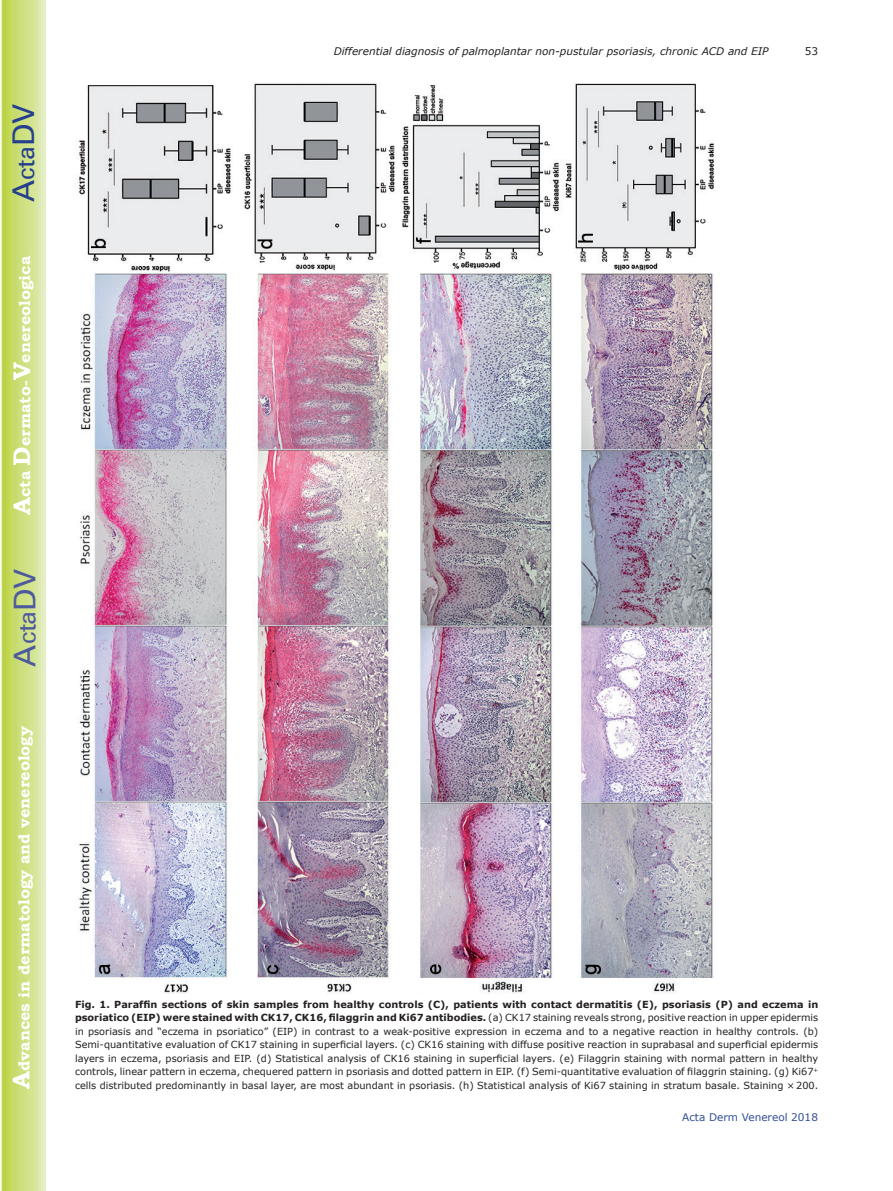
<style>
.page{position:relative;width:893px;height:1191px;background:#fff}
.page>*{position:absolute;margin:0;border:0;box-sizing:border-box;transform-origin:0 0}
.t1{font:30px "Univers";color:#4d5a9e}
.t2{font:30px "Univers";color:#253f8e}
.t3{font:700 15.75px "Bookman Old Style";color:#fff}
.t4{font:italic 10.5px "Verdana";color:#231f20}
.t5{font:10.5px "Verdana";color:#324f95}
.t6{font:10.5px "Verdana";color:#231f20}
.t7{font:9.75px/13.5px "Verdana";color:#231f20;text-align:justify}
.s1{font-size:24px}
.s2{font-weight:700}
</style>
<div class="page">
<svg style="left:1px;top:0;width:45px;height:1191px;background:#cfe084"></svg>
<img style="left:78px;top:83px;width:636px;height:910px">
<h1 class="t2" style="left:6px;top:202px;width:100px;rotate:-90deg">A<span class="s1">cta</span>DV</h1>
<h2 class="t3" style="left:15px;top:515px;width:260px;rotate:-90deg"><span class="s1">A</span>cta <span class="s1">D</span>ermato-<span class="s1">V</span>enereologica</h2>
<h1 class="t1" style="left:7px;top:666px;width:100px;rotate:-90deg">A<span class="s1">cta</span>DV</h1>
<h2 class="t3" style="left:15px;top:1088px;width:364px;rotate:-90deg"><span class="s1">A</span>dvances in dermatology and venereology</h2>
<p class="t4" style="left:334px;top:44px;width:436px">Differential diagnosis of palmoplantar non-pustular psoriasis, chronic ACD and EIP</p>
<p class="t6" style="left:805px;top:44px;width:15px">53</p>
<p class="t7" style="left:75px;top:997px;width:745px"><span class="s2">Fig. 1. Paraffin sections of skin samples from healthy controls (C), patients with contact dermatitis (E), psoriasis (P) and eczema in psoriatico (EIP) were stained with CK17, CK16, filaggrin and Ki67 antibodies.</span> (a) CK17 staining reveals strong, positive reaction in upper epidermis in psoriasis and “eczema in psoriatico” (EIP) in contrast to a weak-positive expression in eczema and to a negative reaction in healthy controls. (b)<br>Semi-quantitative evaluation of CK17 staining in superficial layers. (c) CK16 staining with diffuse positive reaction in suprabasal and superficial epidermis layers in eczema, psoriasis and EIP. (d) Statistical analysis of CK16 staining in superficial layers. (e) Filaggrin staining with normal pattern in healthy controls, linear pattern in eczema, chequered pattern in psoriasis and dotted pattern in EIP. (f) Semi-quantitative evaluation of filaggrin staining. (g) Ki67<sup>+ </sup>cells distributed predominantly in basal layer, are most abundant in psoriasis. (h) Statistical analysis of Ki67 staining in stratum basale. Staining ×200.</p>
<p class="t5" style="left:682px;top:1110px;width:137px">Acta Derm Venereol 2018</p>
</div>
